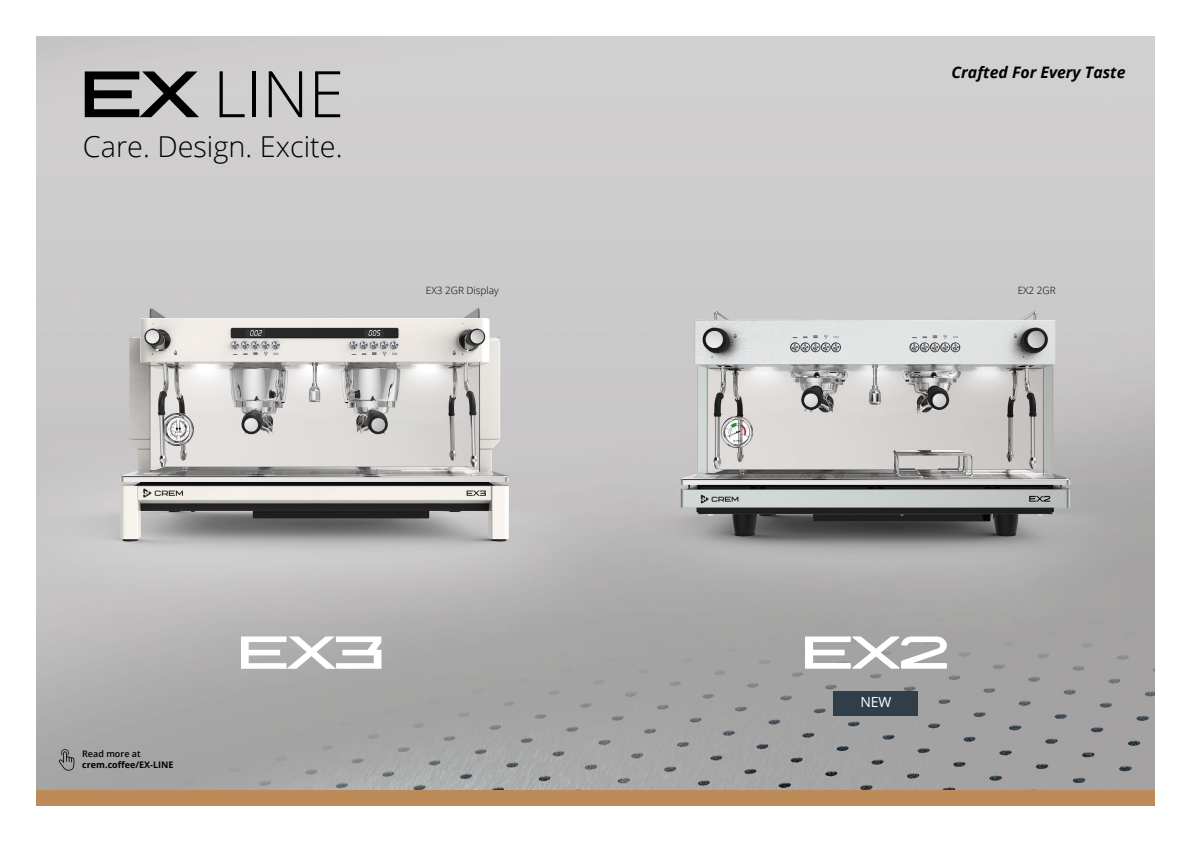
<style>
.page{position:relative;width:1191px;height:842px;background:#fff}
.page>*{position:absolute;margin:0;border:0;box-sizing:border-box;transform-origin:0 0}
.t1{font:300 64.3px "Open Sans";color:#000}
.t2{font:300 28.8px "Open Sans";color:#000}
.t3{font:italic 700 15.8px "Open Sans";color:#000}
.t4{font:14px "Open Sans";color:#fff}
.t5{font:300 10px "Open Sans";color:#000}
.t6{font:700 9px "Open Sans";color:#000}
.t7{font:600 9px "Open Sans";color:#000}
</style>
<div class="page">
<img style="left:36px;top:36px;width:1119px;height:755px">
<div style="left:36px;top:791px;width:1119px;height:15px;background:#bc8b58"></div>
<svg style="left:241px;top:636px;width:140px;height:33px"></svg>
<svg style="left:805px;top:636px;width:142px;height:33px"></svg>
<div style="left:834px;top:691px;width:84px;height:24px;background:#303e49"></div>
<svg style="left:85px;top:71px;width:114px;height:46px;background:#6f6e6e"></svg>
<svg style="left:59px;top:749px;width:16px;height:22px"></svg>
<h1 class="t1" style="left:213px;top:50px;width:132px">LINE</h1>
<h2 class="t2" style="left:83px;top:127px;width:261px">Care. Design. Excite.</h2>
<p class="t3" style="left:951px;top:61px;width:175px">Crafted For Every Taste</p>
<p class="t5" style="left:426px;top:283px;width:74px">EX3 2GR Display</p>
<p class="t5" style="left:1017px;top:283px;width:40px">EX2 2GR</p>
<p class="t7" style="left:82px;top:748px;width:60px">Read more at</p>
<p class="t6" style="left:82px;top:758px;width:93px">crem.coffee/EX-LINE</p>
<p class="t4" style="left:860px;top:693px;width:33px">NEW</p>
</div>
